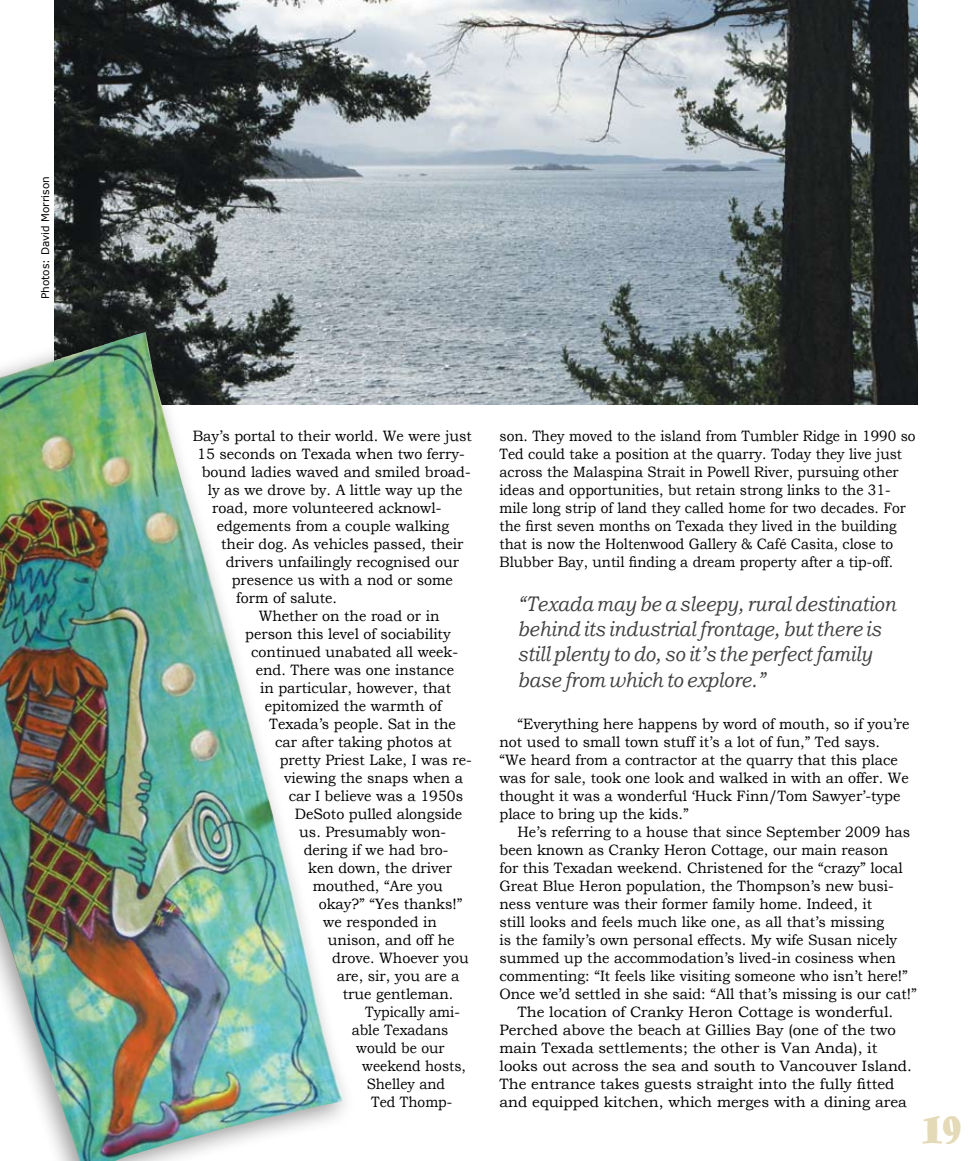
<style>
.page{position:relative;width:972px;height:1161px;background:#fff}
.page>*{position:absolute;margin:0;border:0;box-sizing:border-box;transform-origin:0 0}
.t1{font:36px "Goudy Stout";color:#e5dab7;scale:.75 1}
.bookman_pull_quote{font:italic 21px/25.2px "Bookman Old Style";color:#413e3e;scale:.9 1}
.Body_Text_Serif{font:15px/18px "Bookman Old Style";color:#000;scale:.95 1}
.Body_Text_Serif-2{font:15px/18px "Bookman Old Style";color:#000;scale:.92 1}
.Body_Text_Serif-3{font:15px/18px "Bookman Old Style";color:#000}
.Photo_Credit_L{font:10.5px "Verdana";color:#000}
</style>
<div class="page">
<img style="left:54px;top:0;width:864px;height:405px">
<div style="left:0;top:317px;width:384px;height:844px;background:#000;opacity:.4"></div>
<img style="left:0;top:334px;width:136px;height:820px">
<p class="Photo_Credit_L" style="left:39px;top:299px;width:124px;rotate:-90deg">Photos: David Morrison</p>
<p class="Body_Text_Serif" style="left:193px;top:427px;width:295px">Bay’s portal to their world. We were just</p>
<p class="Body_Text_Serif" style="left:197px;top:445px;width:283px">15 seconds on Texada when two ferry-</p>
<p class="Body_Text_Serif" style="left:202px;top:463px;width:285px">bound ladies waved and smiled broad-</p>
<p class="Body_Text_Serif" style="left:208px;top:481px;width:270px">ly as we drove by. A little way up the</p>
<p class="Body_Text_Serif" style="left:212px;top:499px;width:243px">road, more volunteered acknowl-</p>
<p class="Body_Text_Serif" style="left:217px;top:517px;width:246px">edgements from a couple walking</p>
<p class="Body_Text_Serif" style="left:221px;top:535px;width:256px">their dog. As vehicles passed, their</p>
<p class="Body_Text_Serif" style="left:226px;top:553px;width:247px">drivers unfailingly recognised our</p>
<p class="Body_Text_Serif" style="left:232px;top:571px;width:234px">presence us with a nod or some</p>
<p class="Body_Text_Serif" style="left:236px;top:589px;width:108px">form of salute.</p>
<p class="Body_Text_Serif" style="left:259px;top:607px;width:192px">Whether on the road or in</p>
<p class="Body_Text_Serif" style="left:245px;top:625px;width:218px">person this level of sociability</p>
<p class="Body_Text_Serif" style="left:251px;top:643px;width:219px">continued unabated all week-</p>
<p class="Body_Text_Serif" style="left:256px;top:661px;width:210px">end. There was one instance</p>
<p class="Body_Text_Serif" style="left:260px;top:679px;width:202px">in particular, however, that</p>
<p class="Body_Text_Serif" style="left:265px;top:697px;width:188px">epitomized the warmth of</p>
<p class="Body_Text_Serif" style="left:269px;top:715px;width:198px">Texada’s people. Sat in the</p>
<p class="Body_Text_Serif" style="left:275px;top:733px;width:187px">car after taking photos at</p>
<p class="Body_Text_Serif" style="left:280px;top:751px;width:204px">pretty Priest Lake, I was re-</p>
<p class="Body_Text_Serif" style="left:284px;top:769px;width:190px">viewing the snaps when a</p>
<p class="Body_Text_Serif" style="left:289px;top:787px;width:185px">car I believe was a 1950s</p>
<p class="Body_Text_Serif" style="left:295px;top:805px;width:178px">DeSoto pulled alongside</p>
<p class="Body_Text_Serif" style="left:299px;top:823px;width:156px">us. Presumably won-</p>
<p class="Body_Text_Serif" style="left:304px;top:841px;width:154px">dering if we had bro-</p>
<p class="Body_Text_Serif" style="left:308px;top:859px;width:153px">ken down, the driver</p>
<p class="Body_Text_Serif" style="left:313px;top:877px;width:139px">mouthed, “Are you</p>
<p class="Body_Text_Serif" style="left:319px;top:895px;width:153px">okay?” “Yes thanks!”</p>
<p class="Body_Text_Serif" style="left:323px;top:913px;width:121px">we responded in</p>
<p class="Body_Text_Serif" style="left:328px;top:931px;width:135px">unison, and off he</p>
<p class="Body_Text_Serif" style="left:332px;top:949px;width:145px">drove. Whoever you</p>
<p class="Body_Text_Serif" style="left:337px;top:967px;width:131px">are, sir, you are a</p>
<p class="Body_Text_Serif" style="left:343px;top:985px;width:118px">true gentleman.</p>
<p class="Body_Text_Serif-2" style="left:365px;top:1003px;width:104px">Typically ami-</p>
<p class="Body_Text_Serif-2" style="left:352px;top:1021px;width:106px">able Texadans</p>
<p class="Body_Text_Serif-2" style="left:356px;top:1039px;width:98px">would be our</p>
<p class="Body_Text_Serif-2" style="left:362px;top:1057px;width:114px">weekend hosts,</p>
<p class="Body_Text_Serif-2" style="left:367px;top:1075px;width:87px">Shelley and</p>
<p class="Body_Text_Serif-2" style="left:371px;top:1093px;width:90px">Ted Thomp-</p>
<p class="Body_Text_Serif-2" style="left:500px;top:427px;width:454px">son. They moved to the island from Tumbler Ridge in 1990 so Ted could take a position at the quarry. Today they live just across the Malaspina Strait in Powell River, pursuing other ideas and opportunities, but retain strong links to the 31- mile long strip of land they called home for two decades. For the first seven months on Texada they lived in the building that is now the Holtenwood Gallery &amp; Café Casita, close to Blubber Bay, until finding a dream property after a tip-off.</p>
<p class="bookman_pull_quote" style="left:518px;top:591px;width:422px">“Texada may be a sleepy, rural destination behind its industrial frontage, but there is still plenty to do, so it’s the perfect family base from which to explore.”</p>
<p class="Body_Text_Serif" style="left:500px;top:715px;width:433px;text-indent:18px">“Everything here happens by word of mouth, so if you’re not used to small town stuff it’s a lot of fun,” Ted says. “We heard from a contractor at the quarry that this place was for sale, took one look and walked in with an offer. We thought it was a wonderful ‘Huck Finn/Tom Sawyer’-type place to bring up the kids.”</p>
<p class="Body_Text_Serif" style="left:500px;top:823px;width:441px;text-indent:18px">He’s referring to a house that since September 2009 has been known as Cranky Heron Cottage, our main reason<br>for this Texadan weekend. Christened for the “crazy” local Great Blue Heron population, the Thompson’s new busi&shy;ness venture was their former family home. Indeed, it<br>still looks and feels much like one, as all that’s missing<br>is the family’s own personal effects. My wife Susan nicely summed up the accommodation’s lived-in cosiness when commenting: “It feels like visiting someone who isn’t here!” Once we’d settled in she said: “All that’s missing is our cat!”</p>
<p class="Body_Text_Serif-3" style="left:500px;top:1003px;width:414px;text-indent:18px">The location of Cranky Heron Cottage is wonderful.<br>Perched above the beach at Gillies Bay (one of the two main Texada settlements; the other is Van Anda), it looks out across the sea and south to Vancouver Island.<br>The entrance takes guests straight into the fully fitted and equipped kitchen, which merges with a dining area</p>
<p class="t1" style="left:921px;top:1106px;width:57px">19</p>
</div>
